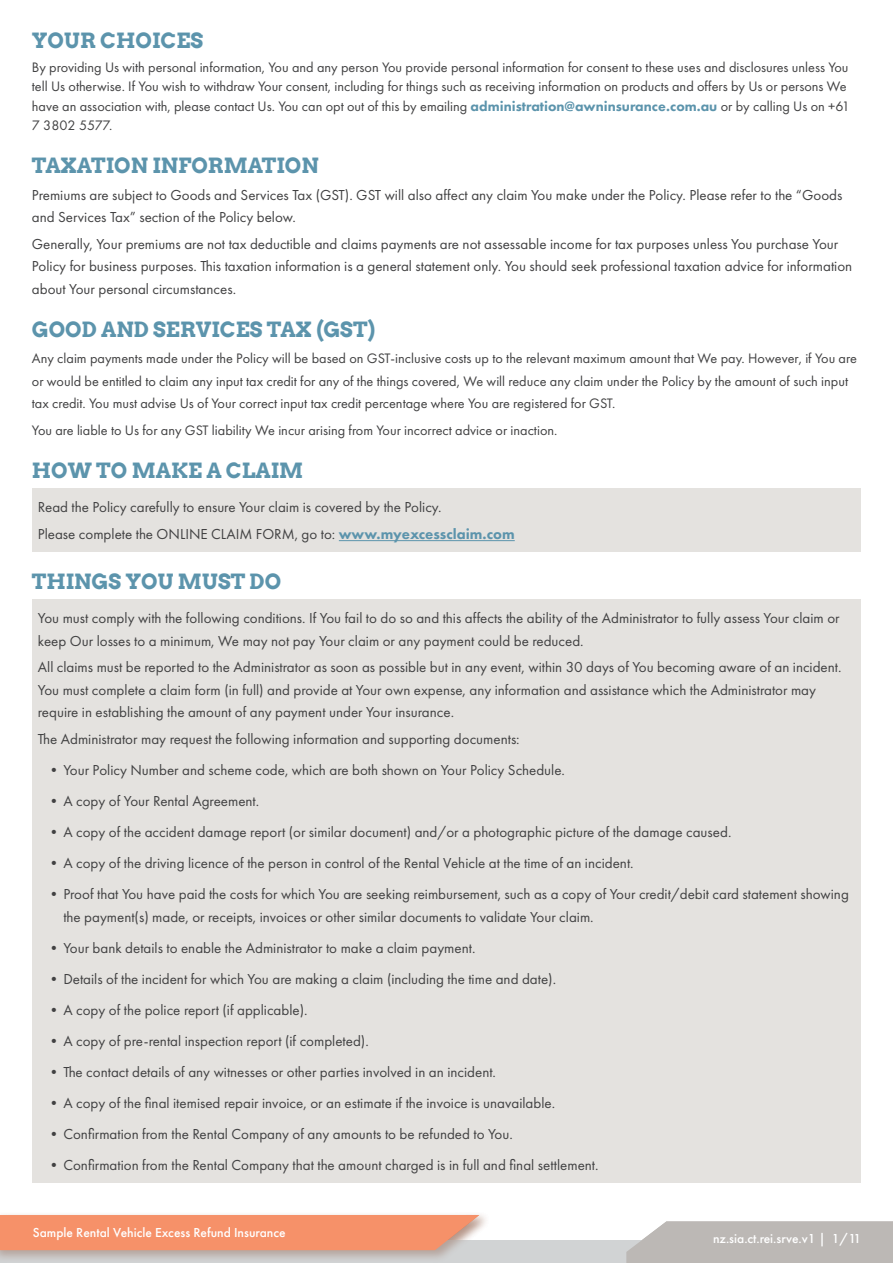
<style>
.page{position:relative;width:893px;height:1263px;background:#fff}
.page>*{position:absolute;margin:0;border:0;box-sizing:border-box;transform-origin:0 0}
.H2_Arvo{font:700 21px "Arvo";color:#5c94ac}
.Body_Text{font:15px/22.5px "Futura PT";color:#414142}
.Body_Text-2{font:14.25px/19.5px "Futura PT";color:#414142}
.t1{font:500 13.5px "Futura PT";color:#fff}
.s1{font-weight:800;color:#5c94ac}
</style>
<div class="page">
<div style="left:0;top:1241px;width:893px;height:22px;background:#d1d3d4"></div>
<svg style="left:626px;top:1221px;width:267px;height:42px;background:#bfbbb9"></svg>
<div style="left:0;top:1211px;width:490px;height:52px;background:#814a32;opacity:.35"></div>
<div style="left:0;top:1215px;width:479px;height:35px;background:#f69169"></div>
<div style="left:32px;top:488px;width:828px;height:64px;background:#e4e2df"></div>
<hr style="left:339px;top:540px;width:176px;height:1px;background:#5c94ac">
<div style="left:32px;top:599px;width:828px;height:583px;background:#e4e2df"></div>
<p class="H2_Arvo" style="left:32px;top:27px;width:173px">YOUR CHOICES</p>
<p class="Body_Text-2" style="left:32px;top:57px;width:820px">By providing Us with personal information, You and any person You provide personal information for consent to these uses and disclosures unless You tell Us otherwise. If You wish to withdraw Your consent, including for things such as receiving information on products and offers by Us or persons We have an association with, please contact Us. You can opt out of this by emailing <span class="s1">administration@awninsurance.com.au</span> or by calling Us on +61<br>7 3802 5577.</p>
<p class="H2_Arvo" style="left:32px;top:152px;width:289px">TAXATION INFORMATION</p>
<p class="Body_Text" style="left:32px;top:183px;width:812px">Premiums are subject to Goods and Services Tax (GST). GST will also affect any claim You make under the Policy. Please refer to the “Goods and Services Tax” section of the Policy below.</p>
<p class="Body_Text" style="left:32px;top:233px;width:822px">Generally, Your premiums are not tax deductible and claims payments are not assessable income for tax purposes unless You purchase Your<br>Policy for business purposes. This taxation information is a general statement only. You should seek professional taxation advice for information about Your personal circumstances.</p>
<p class="H2_Arvo" style="left:32px;top:316px;width:345px">GOOD AND SERVICES TAX (GST)</p>
<p class="Body_Text-2" style="left:32px;top:347px;width:826px;line-height:22.5px">Any claim payments made under the Policy will be based on GST-inclusive costs up to the relevant maximum amount that We pay. However, if You are or would be entitled to claim any input tax credit for any of the things covered, We will reduce any claim under the Policy by the amount of such input tax credit. You must advise Us of Your correct input tax credit percentage where You are registered for GST.</p>
<p class="Body_Text-2" style="left:32px;top:421px;width:527px">You are liable to Us for any GST liability We incur arising from Your incorrect advice or inaction.</p>
<p class="H2_Arvo" style="left:32px;top:457px;width:273px">HOW TO MAKE A CLAIM</p>
<p class="Body_Text" style="left:38px;top:496px;width:405px">Read the Policy carefully to ensure Your claim is covered by the Policy.</p>
<p class="Body_Text" style="left:38px;top:523px;width:478px">Please complete the ONLINE CLAIM FORM, go to: <span class="s1">www.myexcessclaim.com</span></p>
<p class="H2_Arvo" style="left:32px;top:568px;width:251px">THINGS YOU MUST DO</p>
<p class="Body_Text" style="left:38px;top:607px;width:803px">You must comply with the following conditions. If You fail to do so and this affects the ability of the Administrator to fully assess Your claim or keep Our losses to a minimum, We may not pay Your claim or any payment could be reduced.</p>
<p class="Body_Text" style="left:38px;top:656px;width:805px">All claims must be reported to the Administrator as soon as possible but in any event, within 30 days of You becoming aware of an incident.<br>You must complete a claim form (in full) and provide at Your own expense, any information and assistance which the Administrator may require in establishing the amount of any payment under Your insurance.</p>
<p class="Body_Text" style="left:38px;top:728px;width:483px">The Administrator may request the following information and supporting documents:</p>
<p class="Body_Text" style="left:46px;top:759px;width:520px">•Your Policy Number and scheme code, which are both shown on Your Policy Schedule.</p>
<p class="Body_Text" style="left:46px;top:790px;width:214px">•A copy of Your Rental Agreement.</p>
<p class="Body_Text" style="left:46px;top:821px;width:686px">•A copy of the accident damage report (or similar document) and/or a photographic picture of the damage caused.</p>
<p class="Body_Text" style="left:46px;top:852px;width:589px">•A copy of the driving licence of the person in control of the Rental Vehicle at the time of an incident.</p>
<p class="Body_Text" style="left:63px;top:883px;width:787px;text-indent:-17px">•Proof that You have paid the costs for which You are seeking reimbursement, such as a copy of Your credit/debit card statement showing the payment(s) made, or receipts, invoices or other similar documents to validate Your claim.</p>
<p class="Body_Text" style="left:46px;top:936px;width:431px">•Your bank details to enable the Administrator to make a claim payment.</p>
<p class="Body_Text" style="left:46px;top:967px;width:511px">•Details of the incident for which You are making a claim (including the time and date).</p>
<p class="Body_Text" style="left:46px;top:998px;width:263px">•A copy of the police report (if applicable).</p>
<p class="Body_Text" style="left:46px;top:1029px;width:324px">•A copy of pre-rental inspection report (if completed).</p>
<p class="Body_Text" style="left:46px;top:1060px;width:451px">•The contact details of any witnesses or other parties involved in an incident.</p>
<p class="Body_Text" style="left:46px;top:1091px;width:510px">•A copy of the final itemised repair invoice, or an estimate if the invoice is unavailable.</p>
<p class="Body_Text" style="left:46px;top:1122px;width:468px">•Confirmation from the Rental Company of any amounts to be refunded to You.</p>
<p class="Body_Text" style="left:46px;top:1153px;width:554px">•Confirmation from the Rental Company that the amount charged is in full and final settlement.</p>
<p class="t1" style="left:33px;top:1224px;width:254px">Sample Rental Vehicle Excess Refund Insurance</p>
<p class="t1" style="left:707px;top:1230px;width:147px">aus awn.ll.mbi.inc.v1 | 1/</p>
<p class="t1" style="left:713px;top:1230px;width:150px">nz.sia.ct.rei.srve.v1 | 1/11</p>
</div>
